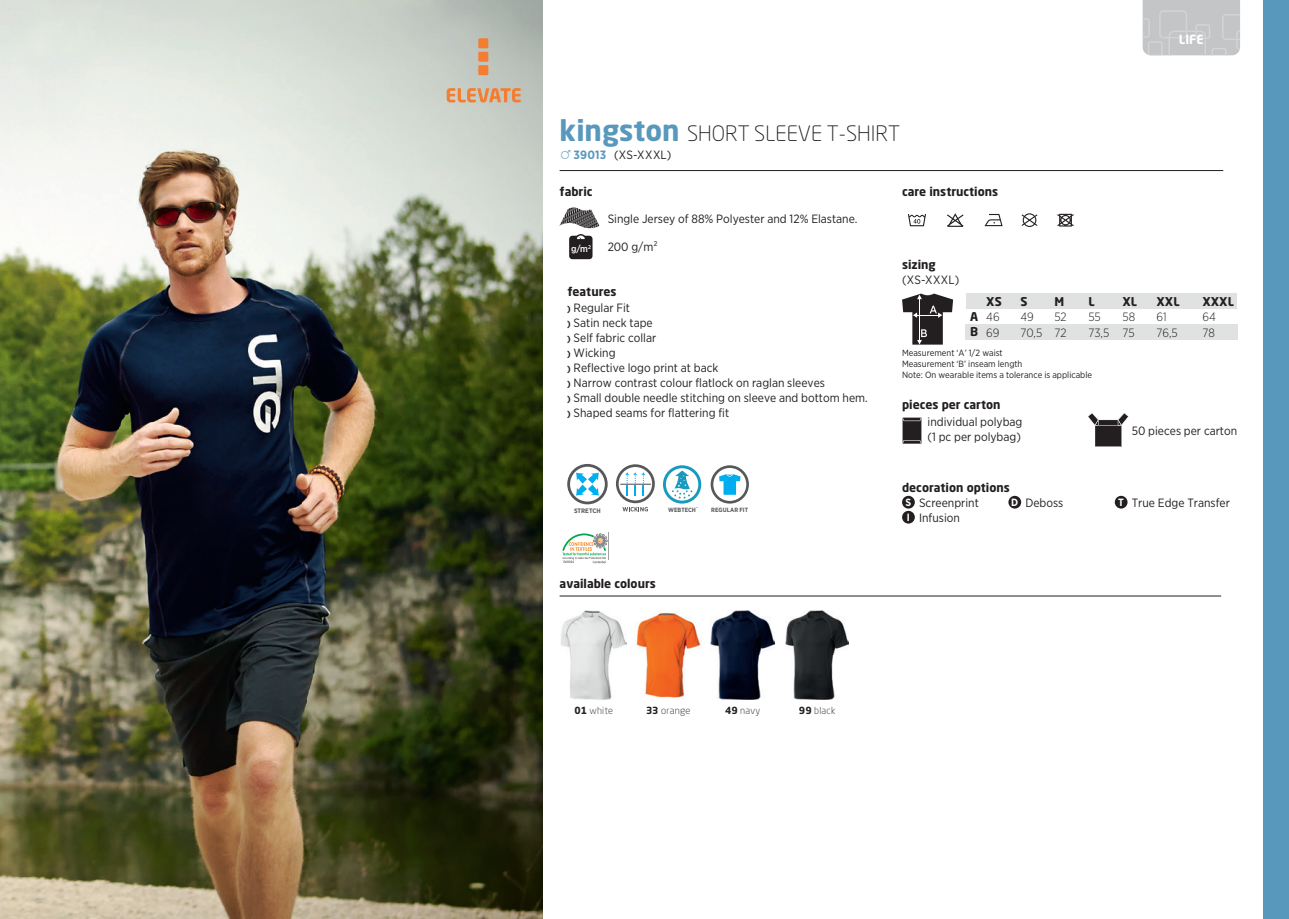
<style>
.page{position:relative;width:1289px;height:919px;background:#fff}
.page>*{position:absolute;margin:0;border:0;box-sizing:border-box;transform-origin:0 0}
.t1{font:300 21px "Neo Sans W1 G";color:#231f20}
.t2{font:700 12.45px "Neo Sans W1 G";color:#fff}
.t3{font:12px/15px "Gotham Narrow";color:#231f20}
.t4{font:700 12px/15.3px "Neo Sans W1 G";color:#231f20}
.t5{font:300 12px "Gotham Narrow";color:#231f20}
.t6{font:300 9.75px "Neo Sans W1 G";letter-spacing:.025em;color:#231f20}
.t7{font:500 9.3px "Gotham Narrow";color:#fff}
.t8{font:9px/10.8px "Gotham Narrow";color:#231f20}
.t9{font:700 6.45px "Gotham Narrow";letter-spacing:.005em;color:#57585a}
.t10{font:700 6.15px "Gotham Narrow";color:#57585a}
.s1{font-weight:700;font-size:28.5px;color:#5998bd}
.s2{font-family:"pfcprijssysmbolen";font-size:13.5px;color:#5998bd}
.s3{font-weight:700;color:#5998bd}
.s4{font-weight:700;font-size:9px}
.s5{font-weight:700;font-size:10.5px;color:#fff}
.s6{font-weight:700}
</style>
<div class="page">
<div style="left:1263px;top:0;width:25px;height:918px;background:#5998bd"></div>
<img style="left:0;top:0;width:542px;height:918px">
<svg style="left:446px;top:88px;width:74px;height:14px"></svg>
<div style="left:478px;top:65px;width:10px;height:10px;background:#f47d31"></div>
<div style="left:478px;top:52px;width:10px;height:10px;background:#f47d31"></div>
<div style="left:478px;top:38px;width:10px;height:10px;background:#f47d31"></div>
<svg style="left:562px;top:533px;width:46px;height:30px"></svg>
<div style="left:965px;top:293px;width:271px;height:16px;background:#e0e2e2"></div>
<div style="left:965px;top:324px;width:272px;height:15px;background:#e0e2e2"></div>
<svg style="left:1088px;top:413px;width:40px;height:34px"></svg>
<svg style="left:902px;top:417px;width:19px;height:27px"></svg>
<svg style="left:902px;top:293px;width:51px;height:51px"></svg>
<div style="left:569px;top:236px;width:23px;height:23px;background:#231f20;border-radius:3px"></div>
<svg style="left:575px;top:234px;width:11px;height:6px"></svg>
<svg style="left:559px;top:207px;width:40px;height:21px"></svg>
<svg style="left:567px;top:464px;width:40px;height:40px"></svg>
<svg style="left:616px;top:464px;width:39px;height:47px"></svg>
<hr style="left:620px;top:483px;width:31px;height:1px;background:#57585a">
<svg style="left:663px;top:465px;width:38px;height:38px"></svg>
<svg style="left:710px;top:465px;width:39px;height:38px"></svg>
<div style="left:902px;top:496px;width:12px;height:12px;background:#231f20;border-radius:50%"></div>
<div style="left:1008px;top:496px;width:13px;height:12px;background:#231f20;border-radius:50%"></div>
<div style="left:1114px;top:496px;width:13px;height:12px;background:#231f20;border-radius:50%"></div>
<div style="left:902px;top:511px;width:12px;height:12px;background:#231f20;border-radius:50%"></div>
<hr style="left:559px;top:170px;width:664px;height:1px;background:#231f20">
<hr style="left:559px;top:595px;width:662px;height:1px;background:#231f20">
<svg style="left:908px;top:214px;width:18px;height:12px"></svg>
<svg style="left:947px;top:213px;width:16px;height:14px"></svg>
<svg style="left:984px;top:214px;width:18px;height:12px"></svg>
<svg style="left:1021px;top:213px;width:16px;height:14px"></svg>
<svg style="left:1057px;top:214px;width:16px;height:12px"></svg>
<svg style="left:1142px;top:0;width:98px;height:56px"></svg>
<img style="left:560px;top:610px;width:66px;height:89px">
<img style="left:636px;top:610px;width:65px;height:88px">
<img style="left:710px;top:610px;width:64px;height:89px">
<img style="left:785px;top:610px;width:63px;height:89px">
<h1 class="t1" style="left:559px;top:120px;width:342px"><span class="s1">kingston</span> SHORT SLEEVE T-SHIRT</h1>
<p class="t3" style="left:559px;top:147px;width:113px"><span class="s2">m</span> <span class="s3">39013</span> ( XS-XXXL )</p>
<p class="t4" style="left:559px;top:184px;width:34px">fabric</p>
<p class="t4" style="left:902px;top:184px;width:98px">care instructions</p>
<p class="t7" style="left:571px;top:243px;width:22px">g/m<sup>2</sup></p>
<p class="t3" style="left:607px;top:211px;width:251px">Single Jersey of 88% Polyester and 12% Elastane.</p>
<p class="t3" style="left:607px;top:239px;width:52px">200 g/m2</p>
<p class="t4" style="left:902px;top:256px;width:35px">sizing</p>
<p class="t2" style="left:1178px;top:31px;width:26px">LIFE</p>
<p class="t4" style="left:567px;top:284px;width:51px">features</p>
<p class="t3" style="left:567px;top:300px;width:302px"><span class="s4">)</span> Regular Fit<br><span class="s4">)</span> Satin neck tape<br><span class="s4">)</span> Self fabric collar<br><span class="s4">)</span> Wicking<br><span class="s4">)</span> Reflective logo print at back<br><span class="s4">)</span> Narrow contrast colour flatlock on raglan sleeves<br><span class="s4">)</span> Small double needle stitching on sleeve and bottom hem. <span class="s4">)</span> Shaped seams for flattering fit</p>
<p class="t9" style="left:574px;top:506px;width:28px">STRETCH</p>
<p class="t10" style="left:668px;top:505px;width:31px">WEBTECH<sup>™</sup></p>
<p class="t10" style="left:711px;top:505px;width:38px">REGULAR FIT</p>
<p class="t4" style="left:559px;top:575px;width:98px">available colours</p>
<p class="t3" style="left:902px;top:272px;width:59px">( XS-XXXL )</p>
<p class="t4" style="left:970px;top:309px;width:10px">A<br>B</p>
<p class="t4" style="left:986px;top:293px;width:17px">XS</p>
<p class="t4" style="left:1020px;top:293px;width:9px">S</p>
<p class="t4" style="left:1054px;top:293px;width:11px">M</p>
<p class="t4" style="left:1088px;top:293px;width:8px">L</p>
<p class="t4" style="left:1122px;top:293px;width:16px">XL</p>
<p class="t4" style="left:1156px;top:293px;width:25px">XXL</p>
<p class="t4" style="left:1202px;top:293px;width:33px">XXXL</p>
<p class="t5" style="left:986px;top:310px;width:15px">46</p>
<p class="t5" style="left:1020px;top:310px;width:15px">49</p>
<p class="t5" style="left:1054px;top:310px;width:14px">52</p>
<p class="t5" style="left:1088px;top:310px;width:14px">55</p>
<p class="t5" style="left:1122px;top:310px;width:14px">58</p>
<p class="t5" style="left:1156px;top:310px;width:12px">61</p>
<p class="t5" style="left:1202px;top:310px;width:15px">64</p>
<p class="t5" style="left:986px;top:325px;width:15px">69</p>
<p class="t5" style="left:1020px;top:325px;width:48px">70,5 72</p>
<p class="t5" style="left:1088px;top:325px;width:48px">73,5 75</p>
<p class="t5" style="left:1156px;top:325px;width:23px">76,5</p>
<p class="t5" style="left:1202px;top:325px;width:14px">78</p>
<p class="t8" style="left:902px;top:347px;width:191px">Measurement ‘A’ 1/2 waist<br>Measurement ‘B’ inseam length<br>Note: On wearable items a tolerance is applicable</p>
<p class="t4" style="left:902px;top:397px;width:100px">pieces per carton</p>
<p class="t3" style="left:927px;top:414px;width:96px">individual polybag (1 pc per polybag)</p>
<p class="t3" style="left:1131px;top:423px;width:107px">50 pieces per carton</p>
<p class="t4" style="left:902px;top:479px;width:109px">decoration options</p>
<p class="t3" style="left:905px;top:495px;width:75px"><span class="s5">S</span> Screenprint</p>
<p class="t3" style="left:1011px;top:495px;width:54px"><span class="s5">D</span> Deboss</p>
<p class="t3" style="left:1118px;top:495px;width:113px"><span class="s5">T</span> True Edge Transfer</p>
<p class="t3" style="left:906px;top:510px;width:54px"><span class="s5">I</span> Infusion</p>
<p class="t6" style="left:574px;top:704px;width:40px"><span class="s6">01</span> white</p>
<p class="t6" style="left:646px;top:704px;width:46px"><span class="s6">33</span> orange</p>
<p class="t6" style="left:725px;top:704px;width:37px"><span class="s6">49</span> navy</p>
<p class="t6" style="left:798px;top:704px;width:38px"><span class="s6">99</span> black</p>
</div>
